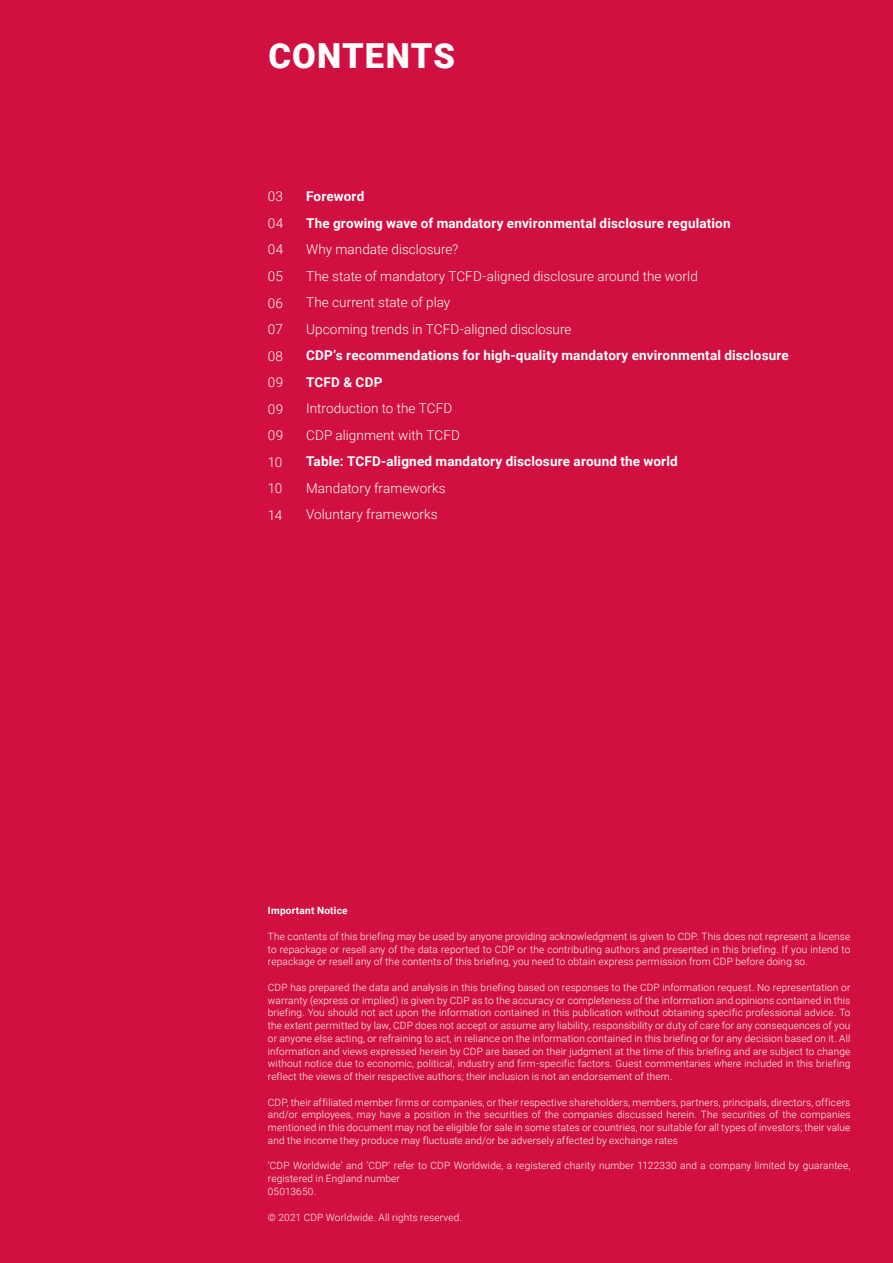
<style>
.page{position:relative;width:893px;height:1263px;background:#d11041}
.page>*{position:absolute;margin:0;border:0;box-sizing:border-box;transform-origin:0 0}
.t1{font:900 34.5px "Roboto";letter-spacing:.025em;color:#fff}
.t2{font:300 13.5px/26.5px "Roboto";letter-spacing:.005em;color:#fff}
.t3{font:700 13.5px/26.5px "Roboto";letter-spacing:.015em;color:#fff}
.t4{font:300 10.05px/12.8px "Roboto";letter-spacing:.015em;color:#fff;text-align:justify}
.t5{font:700 10.05px "Roboto";letter-spacing:.025em;color:#fff}
</style>
<div class="page">
<h1 class="t1" style="left:268px;top:32px;width:188px">CONTENTS</h1>
<h2 class="t2" style="left:268px;top:183px;width:17px;text-align:justify">03<br>04<br>04<br>05<br>06<br>07<br>08<br>09<br>09<br>09<br>10<br>10<br>14</h2>
<h2 class="t3" style="left:306px;top:183px;width:426px">Foreword<br>The growing wave of mandatory environmental disclosure regulation</h2>
<h2 class="t2" style="left:306px;top:236px;width:393px">Why mandate disclosure?<br>The state of mandatory TCFD-aligned disclosure around the world The current state of play<br>Upcoming trends in TCFD-aligned disclosure</h2>
<h2 class="t3" style="left:306px;top:342px;width:484px">CDP’s recommendations for high-quality mandatory environmental disclosure<br>TCFD &amp; CDP</h2>
<h2 class="t2" style="left:306px;top:395px;width:155px">Introduction to the TCFD<br>CDP alignment with TCFD</h2>
<h2 class="t3" style="left:306px;top:448px;width:373px">Table: TCFD-aligned mandatory disclosure around the world</h2>
<h2 class="t2" style="left:306px;top:474px;width:141px">Mandatory frameworks<br>Voluntary frameworks</h2>
<p class="t5" style="left:268px;top:904px;width:81px">Important Notice</p>
<p class="t4" style="left:268px;top:929px;width:584px">The contents of this briefing may be used by anyone providing acknowledgment is given to CDP. This does not represent a license to repackage or resell any of the data reported to CDP or the contributing authors and presented in this briefing. If you intend to repackage or resell any of the contents of this briefing, you need to obtain express permission from CDP before doing so.</p>
<p class="t4" style="left:268px;top:980px;width:584px">CDP has prepared the data and analysis in this briefing based on responses to the CDP information request. No representation or warranty (express or implied) is given by CDP as to the accuracy or completeness of the information and opinions contained in this briefing. You should not act upon the information contained in this publication without obtaining specific professional advice. To the extent permitted by law, CDP does not accept or assume any liability, responsibility or duty of care for any consequences of you or anyone else acting, or refraining to act, in reliance on the information contained in this briefing or for any decision based on it. All information and views expressed herein by CDP are based on their judgment at the time of this briefing and are subject to change without notice due to economic, political, industry and firm-specific factors. Guest commentaries where included in this briefing reflect the views of their respective authors; their inclusion is not an endorsement of them.</p>
<p class="t4" style="left:268px;top:1095px;width:584px">CDP, their affiliated member firms or companies, or their respective shareholders, members, partners, principals, directors, officers and/or employees, may have a position in the securities of the companies discussed herein. The securities of the companies mentioned in this document may not be eligible for sale in some states or countries, nor suitable for all types of investors; their value and the income they produce may fluctuate and/or be adversely affected by exchange rates</p>
<p class="t4" style="left:268px;top:1159px;width:584px;text-align:left">‘CDP Worldwide’ and ‘CDP’ refer to CDP Worldwide, a registered charity number 1122330 and a company limited by guarantee, registered in England number<br>05013650.</p>
<p class="t4" style="left:268px;top:1210px;width:196px">© 2021 CDP Worldwide. All rights reserved.</p>
</div>
